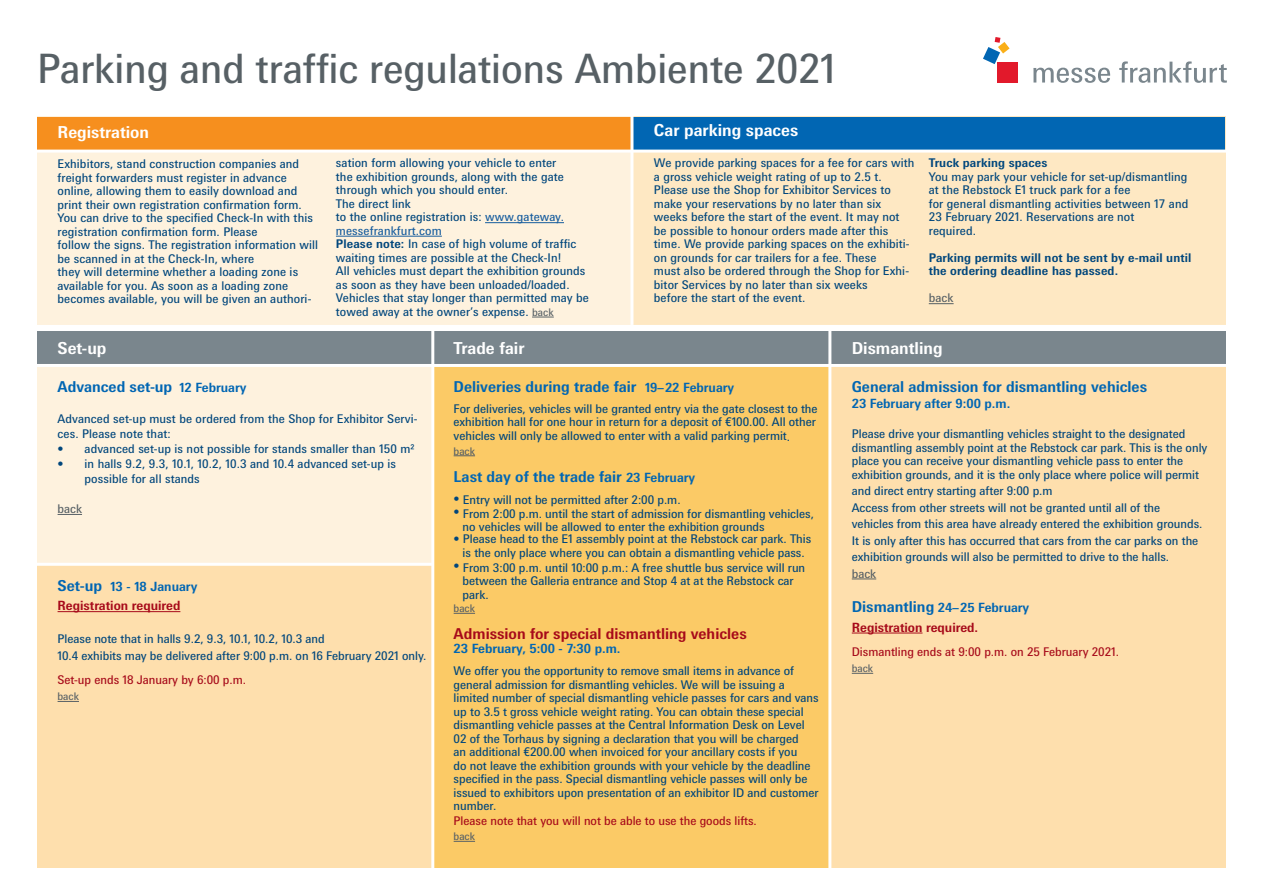
<style>
.page{position:relative;width:1263px;height:893px;background:#fff}
.page>*{position:absolute;margin:0;border:0;box-sizing:border-box;transform-origin:0 0}
.t1{font:40.5px "Messe Univers";color:#576065}
.t2{font:700 16.5px "Messe Univers";color:#fff}
.t3{font:700 15px "Messe Univers";color:#0166b3}
.t4{font:700 15px "Messe Univers";color:#a70a1a}
.t5{font:700 12.75px/19.5px "Messe Univers";color:#a70a1a}
.t6{font:700 12.75px "Messe Univers";color:#0166b3}
.t7{font:12px/13.5px "Messe Univers";color:#00467c}
.t8{font:12px "Messe Univers";color:#a70a1a}
.t9{font:700 12px/13.5px "Messe Univers";letter-spacing:.01em;color:#00467c}
.t10{font:12px "Messe Univers";color:#576065}
.t11{font:10.5px "Messe Univers";color:#576065}
.s1{color:#175d9e}
.s2{font-weight:700}
.s3{font-size:10.5px;color:#576065}
.s4{font-size:12.75px}
.s5{font-size:15px;color:#0166b3}
.s6{color:#0166b3}
</style>
<div class="page">
<div style="left:632px;top:117px;width:593px;height:212px;background:#fee8c3"></div>
<div style="left:830px;top:365px;width:395px;height:503px;background:#fedfad"></div>
<div style="left:433px;top:367px;width:397px;height:501px;background:#fbca66"></div>
<div style="left:37px;top:367px;width:396px;height:197px;background:#fef2de"></div>
<div style="left:37px;top:564px;width:396px;height:304px;background:#fedfad"></div>
<div style="left:830px;top:331px;width:395px;height:36px;background:#7a868d"></div>
<div style="left:433px;top:331px;width:397px;height:36px;background:#7a868d"></div>
<div style="left:37px;top:331px;width:396px;height:34px;background:#7a868d"></div>
<div style="left:37px;top:117px;width:594px;height:212px;background:#fef2de"></div>
<svg style="left:58px;top:514px;width:24px;height:1px"></svg>
<hr style="left:58px;top:611px;width:122px;height:1px;background:#a70a1a">
<svg style="left:58px;top:701px;width:21px;height:1px"></svg>
<div style="left:632px;top:117px;width:593px;height:34px;background:#0166b3"></div>
<div style="left:37px;top:117px;width:594px;height:34px;background:#f68f1e"></div>
<svg style="left:454px;top:455px;width:21px;height:1px"></svg>
<svg style="left:454px;top:613px;width:21px;height:1px"></svg>
<svg style="left:454px;top:841px;width:21px;height:1px"></svg>
<svg style="left:852px;top:579px;width:24px;height:1px"></svg>
<hr style="left:852px;top:633px;width:70px;height:1px;background:#a70a1a">
<svg style="left:852px;top:673px;width:21px;height:1px"></svg>
<hr style="left:828px;top:329px;width:3px;height:551px;background:#fff">
<hr style="left:431px;top:329px;width:3px;height:551px;background:#fff">
<hr style="left:630px;top:103px;width:3px;height:222px;background:#fff">
<div style="left:31px;top:325px;width:1203px;height:6px;background:#fff"></div>
<hr style="left:31px;top:150px;width:1203px;height:3px;background:#fff">
<hr style="left:31px;top:364px;width:1203px;height:3px;background:#fff">
<hr style="left:31px;top:563px;width:402px;height:3px;background:#fff">
<hr style="left:485px;top:222px;width:79px;height:1px;background:#175d9e">
<hr style="left:336px;top:236px;width:106px;height:1px;background:#175d9e">
<svg style="left:532px;top:317px;width:22px;height:1px"></svg>
<svg style="left:929px;top:303px;width:25px;height:1px"></svg>
<div style="left:997px;top:62px;width:21px;height:21px;background:#e2192b"></div>
<svg style="left:983px;top:37px;width:26px;height:27px"></svg>
<svg style="left:1033px;top:68px;width:77px;height:15px"></svg>
<svg style="left:1119px;top:61px;width:108px;height:22px"></svg>
<h1 class="t1" style="left:37px;top:44px;width:800px">Parking and traffic regulations Ambiente 2021</h1>
<h2 class="t2" style="left:654px;top:120px;width:146px">Car parking spaces</h2>
<h2 class="t2" style="left:58px;top:122px;width:93px">Registration</h2>
<p class="t7" style="left:58px;top:157px;width:262px">Exhibitors, stand construction companies and freight forwarders must register in advance online, allowing them to easily download and print their own registration confirmation form.<br>You can drive to the specified Check-In with this registration confirmation form. Please<br>follow the signs. The registration information will be scanned in at the Check-In, where<br>they will determine whether a loading zone is available for you. As soon as a loading zone becomes available, you will be given an authori-</p>
<p class="t7" style="left:336px;top:156px;width:254px">sation form allowing your vehicle to enter<br>the exhibition grounds, along with the gate through which you should enter.<br>The direct link<br>to the online registration is: <span class="s1">www.gateway. messefrankfurt.com<br></span><span class="s2">Please note:</span> In case of high volume of traffic waiting times are possible at the Check-In!<br>All vehicles must depart the exhibition grounds as soon as they have been unloaded/loaded.<br>Vehicles that stay longer than permitted may be towed away at the owner’s expense. <span class="s3">back</span></p>
<p class="t7" style="left:654px;top:156px;width:262px">We provide parking spaces for a fee for cars with a gross vehicle weight rating of up to 2.5 t.<br>Please use the Shop for Exhibitor Services to make your reservations by no later than six weeks before the start of the event. It may not be possible to honour orders made after this time. We provide parking spaces on the exhibiti&shy;on grounds for car trailers for a fee. These<br>must also be ordered through the Shop for Exhi&shy;bitor Services by no later than six weeks<br>before the start of the event.</p>
<p class="t9" style="left:929px;top:156px;width:120px">Truck parking spaces</p>
<p class="t7" style="left:929px;top:170px;width:261px">You may park your vehicle for set-up/dismantling at the Rebstock E1 truck park for a fee<br>for general dismantling activities between 17 and 23 February 2021. Reservations are not<br>required.</p>
<p class="t9" style="left:929px;top:251px;width:264px">Parking permits will not be sent by e-mail until the ordering deadline has passed.</p>
<p class="t10" style="left:929px;top:291px;width:26px">back</p>
<h2 class="t2" style="left:58px;top:338px;width:50px">Set-up</h2>
<p class="t3" style="left:58px;top:377px;width:190px">Advanced set-up <span class="s4">12 February</span></p>
<p class="t7" style="left:58px;top:411px;width:361px;line-height:15px">Advanced set-up must be ordered from the Shop for Exhibitor Servi&shy;ces. Please note that:</p>
<p class="t7" style="left:58px;top:442px;width:359px">• advanced set-up is not possible for stands smaller than 150 m²</p>
<p class="t7" style="left:85px;top:456px;width:313px;line-height:15px;text-indent:-27px">• in halls 9.2, 9.3, 10.1, 10.2, 10.3 and 10.4 advanced set-up is possible for all stands</p>
<p class="t10" style="left:58px;top:502px;width:26px">back</p>
<p class="t5" style="left:58px;top:576px;width:141px"><span class="s5">Set-up</span> <span class="s6">13 - 18 January<br></span>Registration required</p>
<p class="t7" style="left:58px;top:631px;width:370px;line-height:16.5px">Please note that in halls 9.2, 9.3, 10.1, 10.2, 10.3 and<br>10.4 exhibits may be delivered after 9:00 p.m. on 16 February 2021 only.</p>
<p class="t8" style="left:58px;top:672px;width:190px">Set-up ends 18 January by 6:00 p.m.</p>
<p class="t11" style="left:58px;top:690px;width:23px">back</p>
<h2 class="t2" style="left:454px;top:338px;width:72px">Trade fair</h2>
<p class="t3" style="left:454px;top:377px;width:282px">Deliveries during trade fair <span class="s4">19–22 February</span></p>
<p class="t7" style="left:454px;top:401px;width:365px">For deliveries, vehicles will be granted entry via the gate closest to the exhibition hall for one hour in return for a deposit of €100.00. All other vehicles will only be allowed to enter with a valid parking permit.</p>
<p class="t11" style="left:454px;top:444px;width:23px">back</p>
<p class="t3" style="left:454px;top:467px;width:243px">Last day of the trade fair <span class="s4">23 February</span></p>
<p class="t7" style="left:454px;top:493px;width:228px">• Entry will not be permitted after 2:00 p.m.</p>
<p class="t7" style="left:463px;top:506px;width:353px;text-indent:-9px">• From 2:00 p.m. until the start of admission for dismantling vehicles, no vehicles will be allowed to enter the exhibition grounds</p>
<p class="t7" style="left:454px;top:532px;width:359px;text-align:center">• Please head to the E1 assembly point at the Rebstock car park. This is the only place where you can obtain a dismantling vehicle pass.</p>
<p class="t7" style="left:463px;top:560px;width:344px;text-indent:-9px">• From 3:00 p.m. until 10:00 p.m.: A free shuttle bus service will run between the Galleria entrance and Stop 4 at at the Rebstock car park.</p>
<p class="t11" style="left:454px;top:602px;width:23px">back</p>
<p class="t4" style="left:454px;top:625px;width:295px">Admission for special dismantling vehicles</p>
<p class="t6" style="left:454px;top:640px;width:168px">23 February, 5:00 - 7:30 p.m.</p>
<p class="t7" style="left:454px;top:664px;width:367px">We offer you the opportunity to remove small items in advance of general admission for dismantling vehicles. We will be issuing a limited number of special dismantling vehicle passes for cars and vans up to 3.5 t gross vehicle weight rating. You can obtain these special dismantling vehicle passes at the Central Information Desk on Level 02 of the Torhaus by signing a declaration that you will be charged<br>an additional €200.00 when invoiced for your ancillary costs if you<br>do not leave the exhibition grounds with your vehicle by the deadline specified in the pass. Special dismantling vehicle passes will only be issued to exhibitors upon presentation of an exhibitor ID and customer number.</p>
<p class="t8" style="left:454px;top:814px;width:305px">Please note that you will not be able to use the goods lifts.</p>
<p class="t11" style="left:454px;top:830px;width:23px">back</p>
<h2 class="t2" style="left:852px;top:338px;width:92px">Dismantling</h2>
<p class="t3" style="left:852px;top:377px;width:297px">General admission for dismantling vehicles</p>
<p class="t6" style="left:852px;top:396px;width:160px">23 February after 9:00 p.m.</p>
<p class="t7" style="left:852px;top:427px;width:357px">Please drive your dismantling vehicles straight to the designated dismantling assembly point at the Rebstock car park. This is the only place you can receive your dismantling vehicle pass to enter the exhibition grounds, and it is the only place where police will permit</p>
<p class="t7" style="left:852px;top:482px;width:352px;line-height:16.5px">and direct entry starting after 9:00 p.m<br>Access from other streets will not be granted until all of the vehicles from this area have already entered the exhibition grounds.<br>It is only after this has occurred that cars from the car parks on the exhibition grounds will also be permitted to drive to the halls.</p>
<p class="t10" style="left:852px;top:566px;width:26px">back</p>
<p class="t5" style="left:852px;top:598px;width:179px"><span class="s5">Dismantling</span> <span class="s6">24–25 February<br></span>Registration required.</p>
<p class="t8" style="left:852px;top:644px;width:269px">Dismantling ends at 9:00 p.m. on 25 February 2021.</p>
<p class="t11" style="left:852px;top:662px;width:23px">back</p>
</div>
